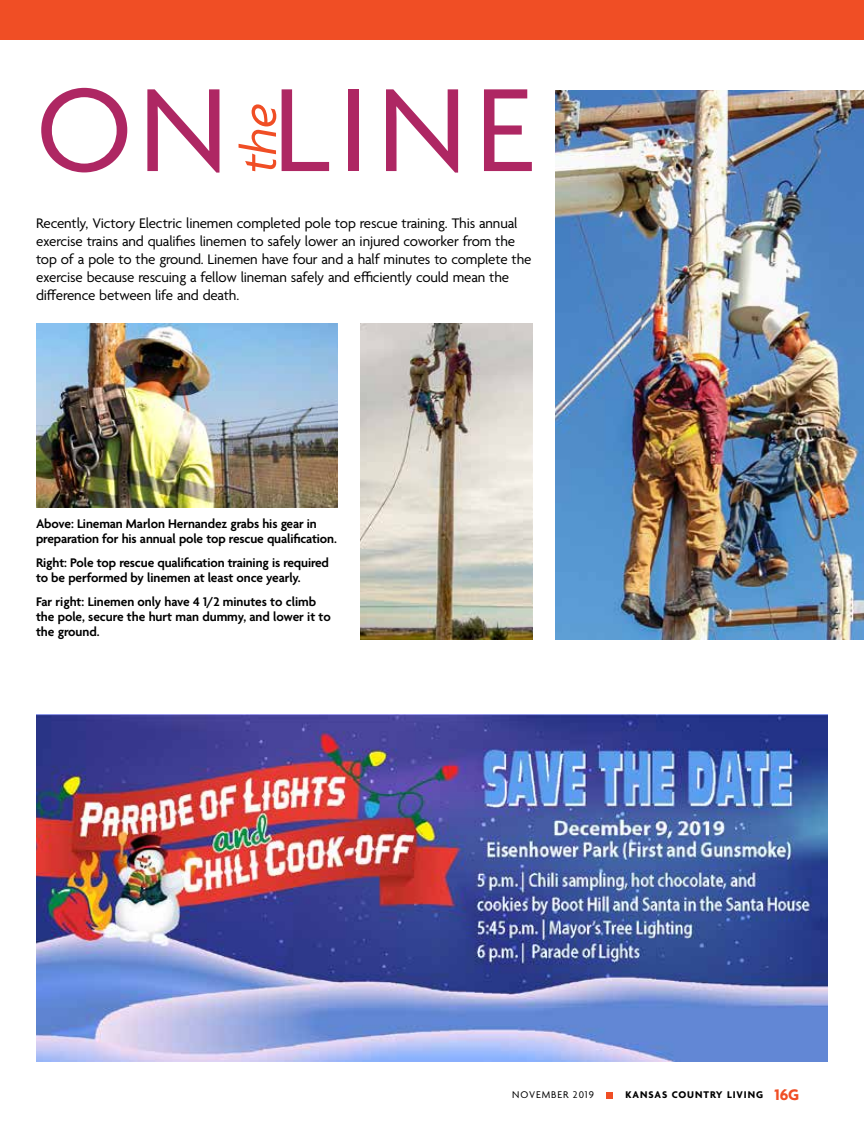
<style>
.page{position:relative;width:864px;height:1134px;background:#fff}
.page>*{position:absolute;margin:0;border:0;box-sizing:border-box;transform-origin:0 0}
.t1{font:128.1px "Agenda";letter-spacing:.07em;color:#ae2763}
.t2{font:italic 52.65px "Agenda";color:#f04e25}
.t3{font:15px/18px "Agenda";letter-spacing:-.01em;color:#000}
.t4{font:600 13.5px/15px "Agenda";letter-spacing:-.01em;color:#000}
.t5{font:700 10.5px "Agenda";letter-spacing:.09em;color:#000}
.t6{font:10.5px "Agenda";letter-spacing:.09em;color:#000}
.s1{font-size:16.5px;color:#f04e25}
</style>
<div class="page">
<img style="left:555px;top:90px;width:309px;height:549px">
<img style="left:36px;top:324px;width:302px;height:184px">
<img style="left:360px;top:324px;width:172px;height:315px">
<img style="left:36px;top:715px;width:792px;height:346px">
<div style="left:0;top:0;width:864px;height:40px;background:#f04e25"></div>
<div style="left:606px;top:1092px;width:7px;height:7px;background:#f04e25"></div>
<h1 class="t1" style="left:36px;top:61px;width:498px">ON LINE</h1>
<h2 class="t2" style="left:228px;top:173px;width:72px;rotate:-90deg">the</h2>
<p class="t3" style="left:36px;top:215px;width:497px">Recently, Victory Electric linemen completed pole top rescue training. This annual exercise trains and qualifies linemen to safely lower an injured coworker from the top of a pole to the ground. Linemen have four and a half minutes to complete the exercise because rescuing a fellow lineman safely and efficiently could mean the difference between life and death.</p>
<p class="t4" style="left:36px;top:517px;width:302px">Above: Lineman Marlon Hernandez grabs his gear in preparation for his annual pole top rescue qualification.</p>
<p class="t4" style="left:36px;top:556px;width:295px">Right: Pole top rescue qualification training is required to be performed by linemen at least once yearly.</p>
<p class="t4" style="left:36px;top:595px;width:296px">Far right: Linemen only have 4 1/2 minutes to climb the pole, secure the hurt man dummy, and lower it to the ground.</p>
<p class="t6" style="left:512px;top:1089px;width:83px">NOVEMBER 2019</p>
<p class="t5" style="left:625px;top:1089px;width:175px">KANSAS COUNTRY LIVING <span class="s1">16G</span></p>
</div>
